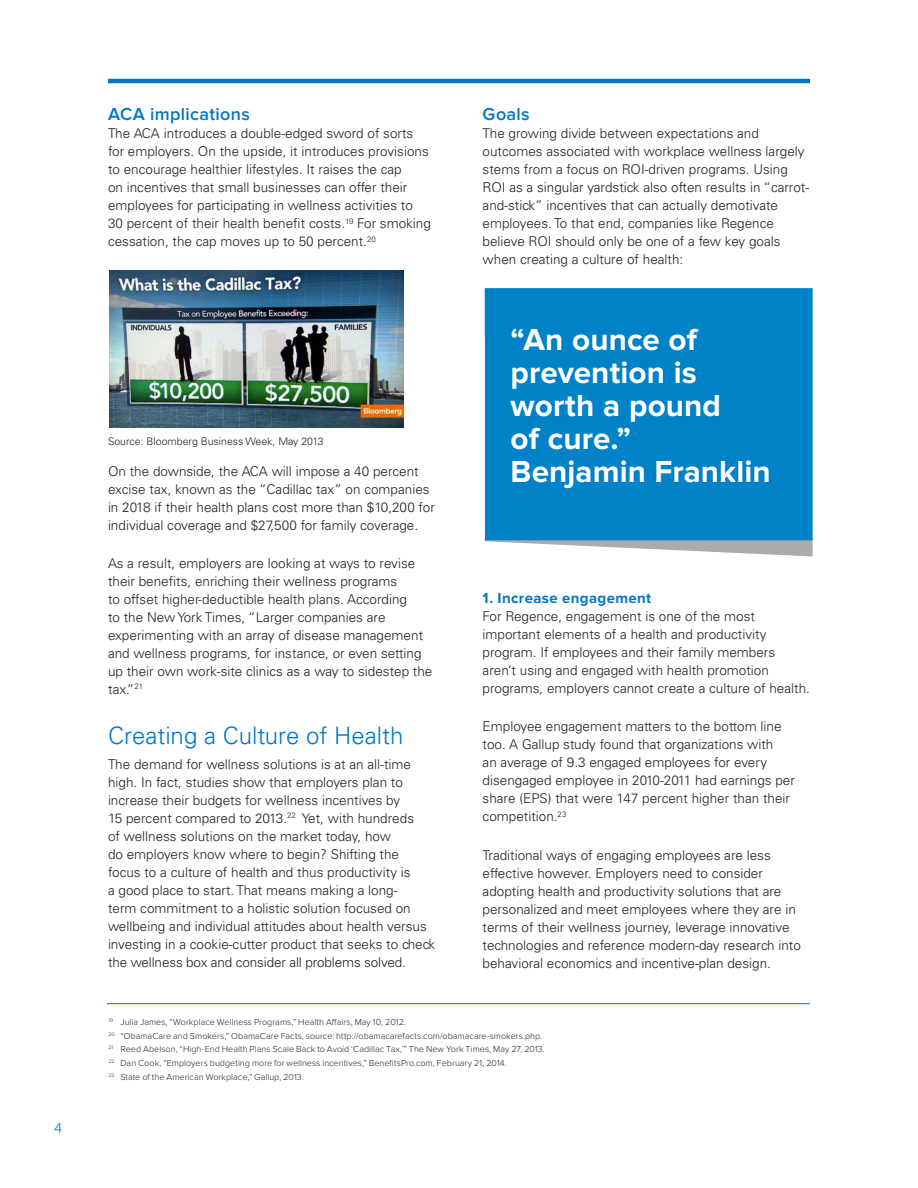
<style>
.page{position:relative;width:918px;height:1188px;background:#fff}
.page>*{position:absolute;margin:0;border:0;box-sizing:border-box;transform-origin:0 0}
.b2b_style_callout{font:700 31.5px/33px "Proxima Nova";letter-spacing:.005em;color:#fff}
.headers{font:300 24px "Univers";color:#0076c8}
.Sub2{font:600 18px "Proxima Nova";letter-spacing:.015em;color:#0076c8}
.body_copy{font:600 18px "Proxima Nova";letter-spacing:.02em;color:#0076c8}
.Sub2-2{font:700 15px "Proxima Nova";letter-spacing:.025em;color:#0076c8}
.t1{font:300 15px "Proxima Nova";color:#0076c8}
.body_copy-2{font:300 13.5px/18px "Univers";color:#231f20}
.body_copy-3{font:300 10.5px "Univers";color:#231f20}
._10-Footnotes_and_Le{font:300 9px "Proxima Nova";letter-spacing:.005em;color:#231f20}
</style>
<div class="page">
<hr style="left:108px;top:79px;width:702px;height:4px;background:#0076c8">
<hr style="left:107px;top:1003px;width:703px;height:1px;background:#0076c8">
<svg style="left:485px;top:540px;width:328px;height:16px"></svg>
<div style="left:485px;top:288px;width:328px;height:252px;background:#0082c8"></div>
<img style="left:110px;top:270px;width:294px;height:157px">
<p class="t1" style="left:54px;top:1119px;width:10px">4</p>
<p class="Sub2" style="left:108px;top:104px;width:143px">ACA implications</p>
<p class="body_copy-2" style="left:108px;top:124px;width:324px">The ACA introduces a double-edged sword of sorts for employers. On the upside, it introduces provisions to encourage healthier lifestyles. It raises the cap<br>on incentives that small businesses can offer their employees for participating in wellness activities to 30 percent of their health benefit costs.<sup>19</sup> For smoking cessation, the cap moves up to 50 percent.<sup>20</sup></p>
<p class="body_copy-3" style="left:108px;top:435px;width:217px">Source: Bloomberg Business Week, May 2013</p>
<p class="body_copy-2" style="left:108px;top:462px;width:328px">On the downside, the ACA will impose a 40 percent excise tax, known as the “Cadillac tax” on companies in 2018 if their health plans cost more than $10,200 for individual coverage and $27,500 for family coverage.</p>
<p class="body_copy-2" style="left:108px;top:554px;width:326px">As a result, employers are looking at ways to revise their benefits, enriching their wellness programs<br>to offset higher-deductible health plans. According<br>to the New York Times, “Larger companies are experimenting with an array of disease management and wellness programs, for instance, or even setting up their own work-site clinics as a way to sidestep the tax.”<sup>21</sup></p>
<p class="headers" style="left:108px;top:721px;width:297px">Creating a Culture of Health</p>
<p class="body_copy-2" style="left:108px;top:755px;width:329px">The demand for wellness solutions is at an all-time high. In fact, studies show that employers plan to increase their budgets for wellness incentives by<br>15 percent compared to 2013.<sup>22</sup> Yet, with hundreds<br>of wellness solutions on the market today, how<br>do employers know where to begin? Shifting the<br>focus to a culture of health and thus productivity is<br>a good place to start. That means making a long-<br>term commitment to a holistic solution focused on wellbeing and individual attitudes about health versus investing in a cookie-cutter product that seeks to check the wellness box and consider all problems solved.</p>
<p class="body_copy" style="left:483px;top:104px;width:49px">Goals</p>
<p class="body_copy-2" style="left:483px;top:124px;width:328px">The growing divide between expectations and outcomes associated with workplace wellness largely stems from a focus on ROI-driven programs. Using ROI as a singular yardstick also often results in “carrot&shy;and-stick” incentives that can actually demotivate employees. To that end, companies like Regence believe ROI should only be one of a few key goals when creating a culture of health:</p>
<p class="b2b_style_callout" style="left:511px;top:324px;width:212px">“An ounce of prevention is worth a pound</p>
<p class="b2b_style_callout" style="left:511px;top:423px;width:122px">of cure.”</p>
<p class="b2b_style_callout" style="left:511px;top:456px;width:262px">Benjamin Franklin</p>
<p class="Sub2-2" style="left:483px;top:589px;width:170px">1. Increase engagement</p>
<p class="body_copy-2" style="left:483px;top:607px;width:329px">For Regence, engagement is one of the most important elements of a health and productivity program. If employees and their family members aren’t using and engaged with health promotion programs, employers cannot create a culture of health.</p>
<p class="body_copy-2" style="left:483px;top:718px;width:314px">Employee engagement matters to the bottom line too. A Gallup study found that organizations with<br>an average of 9.3 engaged employees for every disengaged employee in 2010-2011 had earnings per share (EPS) that were 147 percent higher than their competition.<sup>23</sup></p>
<p class="body_copy-2" style="left:483px;top:846px;width:320px">Traditional ways of engaging employees are less effective however. Employers need to consider adopting health and productivity solutions that are personalized and meet employees where they are in terms of their wellness journey, leverage innovative technologies and reference modern-day research into behavioral economics and incentive-plan design.</p>
<p class="_10-Footnotes_and_Le" style="left:108px;top:1017px;width:299px"><sup>19</sup> Julia James, “Workplace Wellness Programs,” Health Affairs, May 10, 2012.</p>
<p class="_10-Footnotes_and_Le" style="left:108px;top:1030px;width:435px"><sup>20</sup> “ObamaCare and Smokers,” ObamaCare Facts, source: http://obamacarefacts.com/obamacare-smokers.php.</p>
<p class="_10-Footnotes_and_Le" style="left:108px;top:1044px;width:438px"><sup>21</sup> Reed Abelson, “High-End Health Plans Scale Back to Avoid ‘Cadillac Tax,’” The New York Times, May 27, 2013.</p>
<p class="_10-Footnotes_and_Le" style="left:108px;top:1058px;width:400px"><sup>22</sup> Dan Cook, “Employers budgeting more for wellness incentives,” BenefitsPro.com, February 21, 2014.</p>
<p class="_10-Footnotes_and_Le" style="left:108px;top:1072px;width:197px"><sup>23</sup> State of the American Workplace,” Gallup, 2013.</p>
</div>
